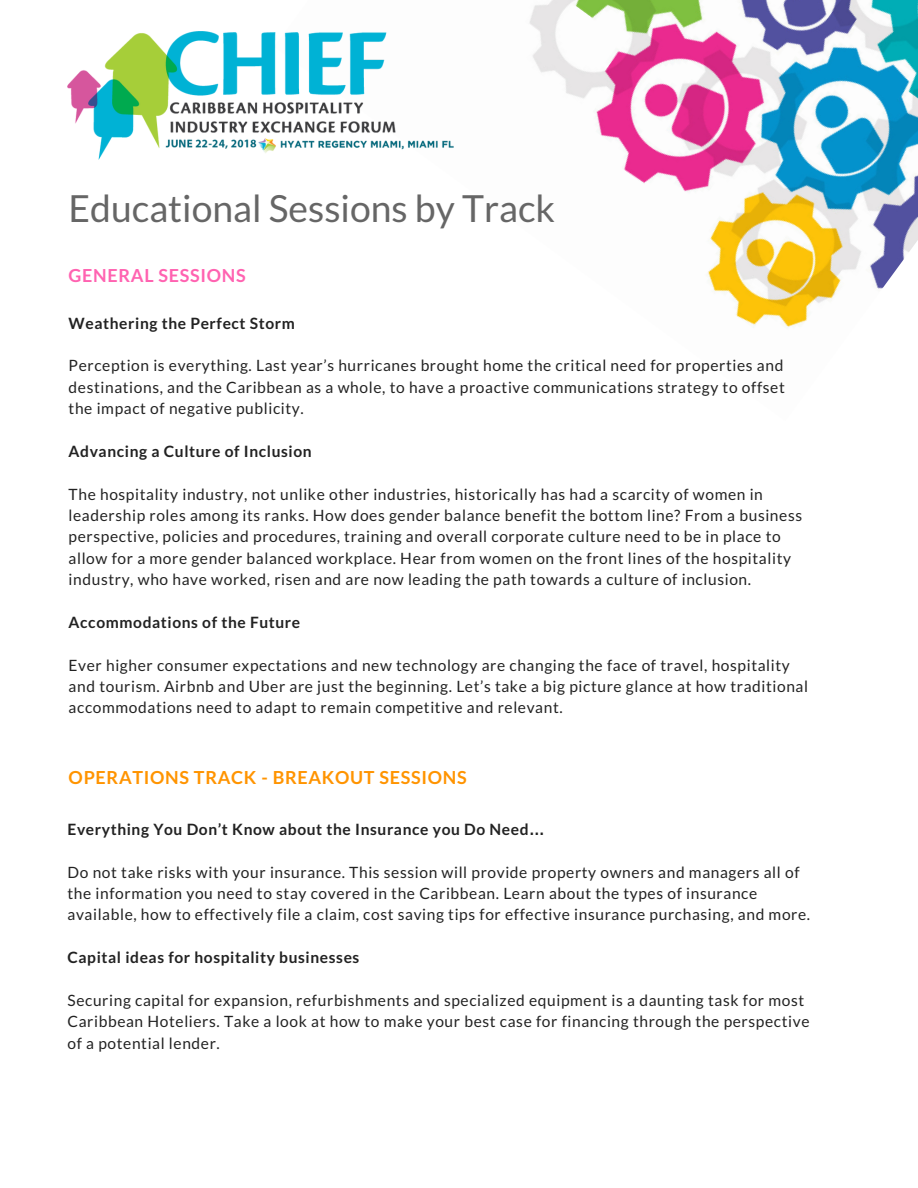
<style>
.page{position:relative;width:918px;height:1188px;background:#fff}
.page>*{position:absolute;margin:0;border:0;box-sizing:border-box;transform-origin:0 0}
.t1{font:37.35px "Lato";color:#666}
.t2{font:700 18px "Lato";letter-spacing:.04em;color:#ff9400}
.t3{font:700 18px "Lato";letter-spacing:.04em;color:#ff63b1}
.t4{font:15.6px/21.3px "Lato";letter-spacing:.04em;color:#222}
.t5{font:700 15.6px "Lato";letter-spacing:.04em;color:#222}
.s1{font-family:"Liberation Sans"}
</style>
<div class="page">
<img style="left:453px;top:0;width:465px;height:327px">
<img style="left:68px;top:32px;width:385px;height:128px">
<h1 class="t1" style="left:69px;top:185px;width:488px">Educational Sessions by Track</h1>
<p class="t3" style="left:69px;top:265px;width:179px">GENERAL SESSIONS</p>
<p class="t5" style="left:69px;top:313px;width:228px">Weathering the Perfect Storm</p>
<p class="t4" style="left:69px;top:355px;width:718px;text-align:justify">Perception is everything. Last year’s hurricanes brought home the critical need for properties and destinations, and the Caribbean as a whole, to have a proactive communications strategy to offset the impact of negative publicity.</p>
<p class="t5" style="left:69px;top:441px;width:245px">Advancing a Culture of Inclusion</p>
<p class="t4" style="left:69px;top:483px;width:735px">The hospitality industry, not unlike other industries, historically has had a scarcity of women in leadership roles among its ranks. How does gender balance benefit the bottom line? From a business perspective, policies and procedures, training and overall corporate culture need to be in place to allow for a more gender balanced workplace. Hear from women on the front lines of the hospitality industry, who have worked, risen and are now leading the path towards a culture of inclusion.</p>
<p class="t5" style="left:69px;top:612px;width:233px">Accommodations of the Future</p>
<p class="t4" style="left:69px;top:654px;width:741px">Ever higher consumer expectations and new technology are changing the face of travel, hospitality and tourism. Airbnb and Uber are just the beginning. Let’s take a big picture glance at how traditional accommodations need to adapt to remain competitive and relevant.</p>
<p class="t2" style="left:69px;top:766px;width:400px">OPERATIONS TRACK - BREAKOUT SESSIONS</p>
<p class="t5" style="left:68px;top:819px;width:479px">Everything You Don’t Know about the Insurance you Do Need<span class="s1">…</span></p>
<p class="t4" style="left:68px;top:861px;width:744px">Do not take risks with your insurance. This session will provide property owners and managers all of the information you need to stay covered in the Caribbean. Learn about the types of insurance available, how to effectively file a claim, cost saving tips for effective insurance purchasing, and more.</p>
<p class="t5" style="left:68px;top:948px;width:293px">Capital ideas for hospitality businesses</p>
<p class="t4" style="left:68px;top:989px;width:743px">Securing capital for expansion, refurbishments and specialized equipment is a daunting task for most<br>Caribbean Hoteliers. Take a look at how to make your best case for financing through the perspective of a potential lender.</p>
</div>
